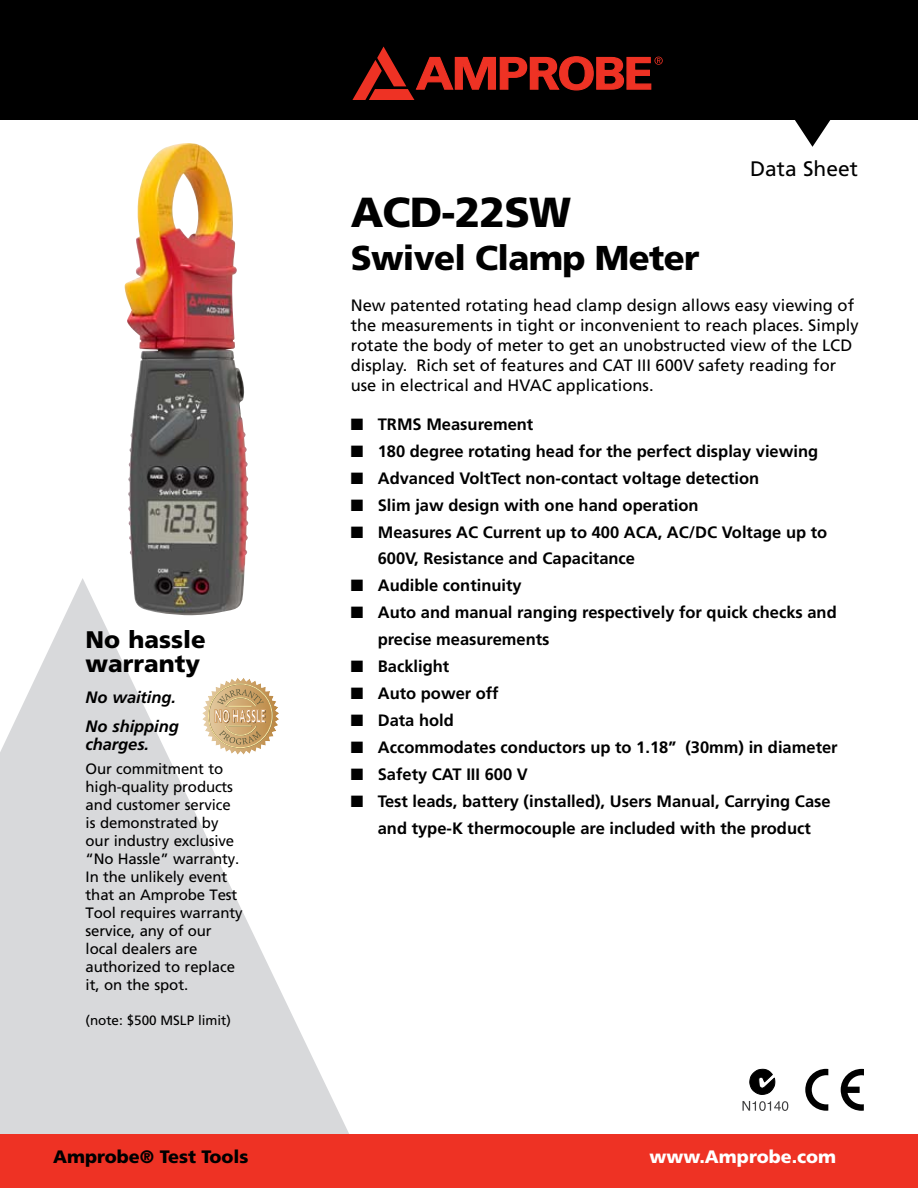
<style>
.page{position:relative;width:918px;height:1188px;background:#fff}
.page>*{position:absolute;margin:0;border:0;box-sizing:border-box;transform-origin:0 0}
.t1{font:900 42px "Frutiger";letter-spacing:-.02em;color:#000}
.t2{font:900 34.5px "Frutiger";letter-spacing:-.02em;color:#000}
.t3{font:900 24px/24px "Frutiger";color:#000}
.t4{font:21px "Frutiger";color:#000}
.t5{font:900 18px "Frutiger";color:#000}
.t6{font:900 18px "Frutiger";color:#fff}
.t7{font:700 16.5px/27px "Frutiger";color:#000}
.t8{font:16.5px/19.8px "Frutiger";color:#000}
.t9{font:italic 700 16.5px/28.5px "Frutiger";letter-spacing:-.005em;color:#000}
.t10{font:15px/18px "Frutiger";letter-spacing:-.01em;color:#000}
.t11{font:13.5px "Frutiger";letter-spacing:-.005em;color:#000}
</style>
<div class="page">
<svg style="left:0;top:578px;width:349px;height:556px;fill:#d8d9db"></svg>
<svg style="left:202px;top:678px;width:77px;height:77px"></svg>
<div style="left:0;top:1134px;width:918px;height:54px;background:#ee3224"></div>
<div style="left:0;top:0;width:918px;height:120px;background:#000"></div>
<svg style="left:795px;top:120px;width:36px;height:27px"></svg>
<svg style="left:352px;top:47px;width:311px;height:53px"></svg>
<svg style="left:841px;top:1069px;width:23px;height:42px"></svg>
<svg style="left:805px;top:1069px;width:23px;height:42px"></svg>
<svg style="left:742px;top:1069px;width:46px;height:42px"></svg>
<img style="left:124px;top:143px;width:127px;height:473px">
<h1 class="t1" style="left:351px;top:195px;width:222px">ACD-22SW</h1>
<p class="t4" style="left:750px;top:159px;width:109px">Data Sheet</p>
<h3 class="t3" style="left:86px;top:629px;width:122px">No hassle warranty</h3>
<p class="t9" style="left:86px;top:685px;width:95px">No waiting.<br>No shipping</p>
<p class="t9" style="left:86px;top:731px;width:65px">charges.</p>
<p class="t10" style="left:86px;top:761px;width:158px">Our commitment to high-quality products and customer service is demonstrated by our industry exclusive “No Hassle” warranty.<br>In the unlikely event that an Amprobe Test<br>Tool requires warranty service, any of our local dealers are authorized to replace it, on the spot.</p>
<p class="t11" style="left:86px;top:1014px;width:147px">(note: $500 MSLP limit)</p>
<h2 class="t2" style="left:351px;top:244px;width:350px">Swivel Clamp Meter</h2>
<p class="t8" style="left:351px;top:297px;width:509px">New patented rotating head clamp design allows easy viewing of the measurements in tight or inconvenient to reach places. Simply rotate the body of meter to get an unobstructed view of the LCD display. Rich set of features and CAT III 600V safety reading for use in electrical and HVAC applications.</p>
<p class="t7" style="left:351px;top:412px;width:184px">■ TRMS Measurement</p>
<p class="t7" style="left:351px;top:439px;width:469px">■ 180 degree rotating head for the perfect display viewing</p>
<p class="t7" style="left:351px;top:466px;width:410px">■ Advanced VoltTect non-contact voltage detection</p>
<p class="t7" style="left:351px;top:493px;width:349px">■ Slim jaw design with one hand operation</p>
<p class="t7" style="left:378px;top:520px;width:451px;text-indent:-27px">■ Measures AC Current up to 400 ACA, AC/DC Voltage up to<br>600V, Resistance and Capacitance</p>
<p class="t7" style="left:351px;top:574px;width:172px">■ Audible continuity</p>
<p class="t7" style="left:378px;top:601px;width:461px;text-indent:-27px">■ Auto and manual ranging respectively for quick checks and precise measurements</p>
<p class="t7" style="left:351px;top:655px;width:100px">■ Backlight</p>
<p class="t7" style="left:351px;top:682px;width:149px">■ Auto power off</p>
<p class="t7" style="left:351px;top:709px;width:105px">■ Data hold</p>
<p class="t7" style="left:351px;top:736px;width:488px">■ Accommodates conductors up to 1.18” (30mm) in diameter</p>
<p class="t7" style="left:351px;top:762px;width:179px">■ Safety CAT III 600 V</p>
<p class="t7" style="left:351px;top:789px;width:481px;text-align:center">■ Test leads, battery (installed), Users Manual, Carrying Case and type-K thermocouple are included with the product</p>
<p class="t5" style="left:53px;top:1149px;width:197px">Amprobe® Test Tools</p>
<p class="t6" style="left:650px;top:1149px;width:188px">www.Amprobe.com</p>
</div>
